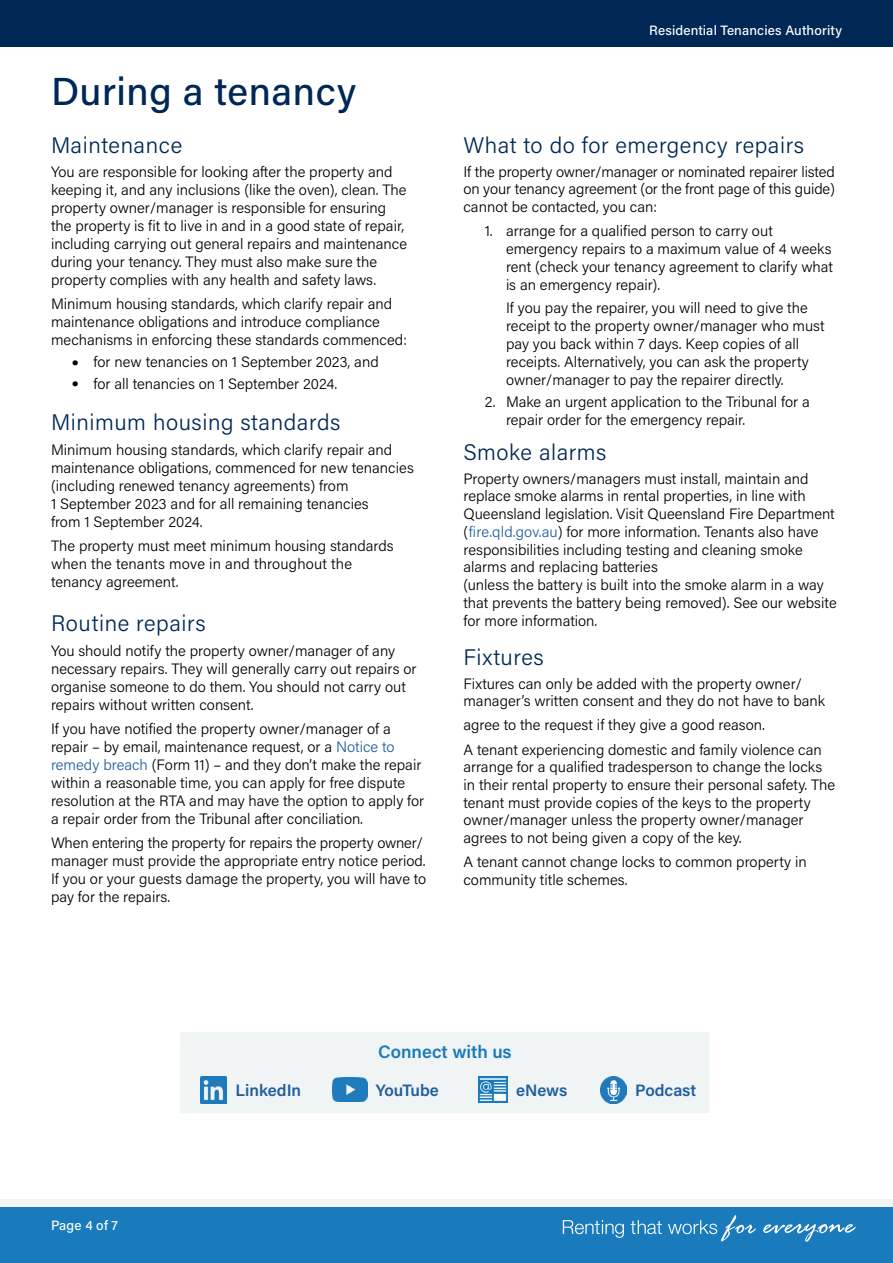
<style>
.page{position:relative;width:893px;height:1263px;background:#fff}
.page>*{position:absolute;margin:0;border:0;box-sizing:border-box;transform-origin:0 0}
.t1{font:500 39px "Acumin Pro";letter-spacing:.015em;color:#002856}
.t2{font:300 22.5px "Acumin Pro";letter-spacing:.025em;color:#002856}
.t3{font:600 18px "Acumin Pro";color:#197abc}
.t4{font:600 16.5px "Acumin Pro";color:#215e9e}
.t5{font:600 16.5px "Acumin Pro";letter-spacing:-.025em;color:#215e9e}
.t6{font:300 15px/18px "Acumin Pro";color:#000}
.t7{font:500 13.5px "Acumin Pro";letter-spacing:.01em;color:#fff}
.s1{font-family:"Arial";font-weight:700;font-size:18px}
.s2{color:#215e9e}
</style>
<div class="page">
<div style="left:0;top:1199px;width:893px;height:9px;background:#f0f4f5"></div>
<div style="left:0;top:1208px;width:893px;height:55px;background:#197abc"></div>
<div style="left:0;top:0;width:893px;height:47px;background:#002856"></div>
<svg style="left:563px;top:1220px;width:61px;height:18px"></svg>
<svg style="left:631px;top:1220px;width:31px;height:14px"></svg>
<svg style="left:668px;top:1215px;width:88px;height:26px"></svg>
<svg style="left:763px;top:1224px;width:92px;height:18px"></svg>
<div style="left:180px;top:1032px;width:529px;height:81px;background:#f0f4f5"></div>
<img style="left:200px;top:1076px;width:27px;height:27px">
<img style="left:333px;top:1078px;width:34px;height:24px">
<img style="left:478px;top:1076px;width:30px;height:27px">
<img style="left:600px;top:1076px;width:27px;height:27px">
<h1 class="t1" style="left:51px;top:64px;width:306px">During a tenancy</h1>
<h2 class="t2" style="left:51px;top:129px;width:133px">Maintenance</h2>
<p class="t6" style="left:51px;top:162px;width:357px">You are responsible for looking after the property and keeping it, and any inclusions (like the oven), clean. The property owner/manager is responsible for ensuring the property is fit to live in and in a good state of repair, including carrying out general repairs and maintenance during your tenancy. They must also make sure the property complies with any health and safety laws.</p>
<p class="t6" style="left:51px;top:295px;width:357px">Minimum housing standards, which clarify repair and maintenance obligations and introduce compliance mechanisms in enforcing these standards commenced:</p>
<p class="t6" style="left:72px;top:352px;width:308px"><span class="s1">•</span> for new tenancies on 1 September 2023, and</p>
<p class="t6" style="left:72px;top:374px;width:267px"><span class="s1">•</span> for all tenancies on 1 September 2024.</p>
<h2 class="t2" style="left:51px;top:407px;width:291px">Minimum housing standards</h2>
<p class="t6" style="left:51px;top:440px;width:364px">Minimum housing standards, which clarify repair and maintenance obligations, commenced for new tenancies (including renewed tenancy agreements) from<br>1 September 2023 and for all remaining tenancies<br>from 1 September 2024.</p>
<p class="t6" style="left:51px;top:536px;width:344px">The property must meet minimum housing standards when the tenants move in and throughout the tenancy agreement.</p>
<h2 class="t2" style="left:51px;top:608px;width:156px">Routine repairs</h2>
<p class="t6" style="left:51px;top:641px;width:367px">You should notify the property owner/manager of any necessary repairs. They will generally carry out repairs or organise someone to do them. You should not carry out repairs without written consent.</p>
<p class="t6" style="left:51px;top:719px;width:375px">If you have notified the property owner/manager of a repair – by email, maintenance request, or a <span class="s2">Notice to remedy breach</span> (Form 11) – and they don’t make the repair within a reasonable time, you can apply for free dispute resolution at the RTA and may have the option to apply for a repair order from the Tribunal after conciliation.</p>
<p class="t6" style="left:51px;top:834px;width:377px">When entering the property for repairs the property owner/ manager must provide the appropriate entry notice period.<br>If you or your guests damage the property, you will have to pay for the repairs.</p>
<p class="t7" style="left:649px;top:21px;width:194px">Residential Tenancies Authority</p>
<h2 class="t2" style="left:463px;top:129px;width:342px">What to do for emergency repairs</h2>
<p class="t6" style="left:463px;top:162px;width:373px;text-align:justify">If the property owner/manager or nominated repairer listed on your tenancy agreement (or the front page of this guide) cannot be contacted, you can:</p>
<p class="t6" style="left:506px;top:222px;width:329px;text-indent:-21px">1. arrange for a qualified person to carry out emergency repairs to a maximum value of 4 weeks rent (check your tenancy agreement to clarify what is an emergency repair).</p>
<p class="t6" style="left:506px;top:298px;width:320px">If you pay the repairer, you will need to give the receipt to the property owner/manager who must pay you back within 7 days. Keep copies of all receipts. Alternatively, you can ask the property owner/manager to pay the repairer directly.</p>
<p class="t6" style="left:506px;top:392px;width:305px;text-indent:-21px">2. Make an urgent application to the Tribunal for a repair order for the emergency repair.</p>
<h2 class="t2" style="left:463px;top:436px;width:144px">Smoke alarms</h2>
<p class="t6" style="left:463px;top:469px;width:375px">Property owners/managers must install, maintain and replace smoke alarms in rental properties, in line with Queensland legislation. Visit Queensland Fire Department (<span class="s2">fire.qld.gov.au</span>) for more information. Tenants also have responsibilities including testing and cleaning smoke alarms and replacing batteries<br>(unless the battery is built into the smoke alarm in a way that prevents the battery being removed). See our website for more information.</p>
<h2 class="t2" style="left:463px;top:641px;width:82px">Fixtures</h2>
<p class="t6" style="left:463px;top:674px;width:363px">Fixtures can only be added with the property owner/ manager’s written consent and they do not have to bank</p>
<p class="t6" style="left:463px;top:713px;width:360px;line-height:24px">agree to the request if they give a good reason.<br>A tenant experiencing domestic and family violence can</p>
<p class="t6" style="left:463px;top:757px;width:373px">arrange for a qualified tradesperson to change the locks in their rental property to ensure their personal safety. The tenant must provide copies of the keys to the property owner/manager unless the property owner/manager agrees to not being given a copy of the key.</p>
<p class="t6" style="left:463px;top:852px;width:345px">A tenant cannot change locks to common property in community title schemes.</p>
<p class="t3" style="left:378px;top:1039px;width:135px">Connect with us</p>
<p class="t7" style="left:51px;top:1216px;width:69px">Page 4 of 7</p>
<p class="t4" style="left:235px;top:1078px;width:67px">LinkedIn</p>
<p class="t5" style="left:376px;top:1078px;width:65px">YouTube</p>
<p class="t4" style="left:516px;top:1078px;width:53px">eNews</p>
<p class="t4" style="left:635px;top:1078px;width:62px">Podcast</p>
</div>
